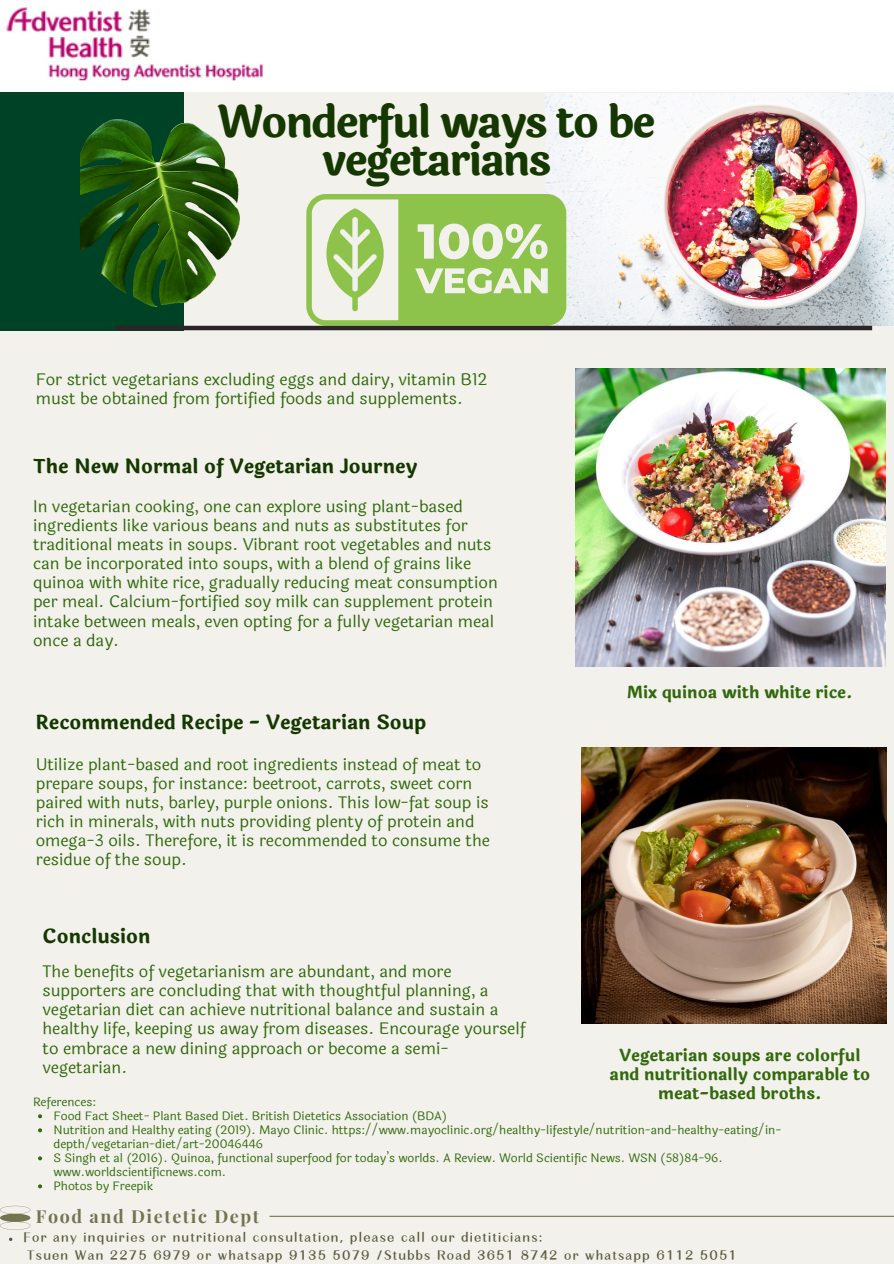
<style>
.page{position:relative;width:894px;height:1264px;background:#fff}
.page>*{position:absolute;margin:0;border:0;box-sizing:border-box;transform-origin:0 0}
.t1{font:700 43.5px/38.2px "Laila";letter-spacing:-.045em;color:#153801;text-align:center}
.t2{font:700 19.5px "Laila";color:#153801}
.t3{font:700 17.85px "Playfair Display";letter-spacing:.09em;color:#747450}
.t4{font:16.5px/19.2px "Laila";color:#31690c}
.t5{font:700 16.5px/19.2px "Laila";color:#31690c;text-align:center}
.t6{font:13.8px "Canva Endeavor Black TC";letter-spacing:.09em;color:#5b5b42}
.t7{font:12px/14px "Laila";color:#31690c}
</style>
<div class="page">
<div style="left:0;top:0;width:893px;height:1263px;background:#f2f1eb"></div>
<div style="left:0;top:89px;width:183px;height:241px;background:#004225"></div>
<img style="left:80px;top:120px;width:159px;height:186px">
<img style="left:545px;top:94px;width:348px;height:232px">
<svg style="left:306px;top:194px;width:260px;height:132px"></svg>
<hr style="left:115px;top:326px;width:756px;height:4px;background:#2b2527">
<img style="left:575px;top:368px;width:310px;height:299px">
<img style="left:581px;top:747px;width:304px;height:276px">
<img style="left:0;top:0;width:893px;height:91px">
<svg style="left:38px;top:1114px;width:4px;height:4px"></svg>
<svg style="left:38px;top:1128px;width:4px;height:4px"></svg>
<svg style="left:38px;top:1156px;width:4px;height:4px"></svg>
<svg style="left:38px;top:1184px;width:4px;height:4px"></svg>
<hr style="left:269px;top:1215px;width:624px;height:1px;background:#747450">
<svg style="left:0;top:1205px;width:30px;height:24px"></svg>
<p class="t1" style="left:217px;top:104px;width:439px">Wonderful ways to be vegetarians</p>
<h4 class="t4" style="left:36px;top:369px;width:453px">For strict vegetarians excluding eggs and dairy, vitamin B12 must be obtained from fortified foods and supplements.</h4>
<p class="t2" style="left:33px;top:451px;width:386px">The New Normal of Vegetarian Journey</p>
<h4 class="t4" style="left:33px;top:497px;width:466px">In vegetarian cooking, one can explore using plant-based ingredients like various beans and nuts as substitutes for traditional meats in soups. Vibrant root vegetables and nuts can be incorporated into soups, with a blend of grains like quinoa with white rice, gradually reducing meat consumption per meal. Calcium-fortified soy milk can supplement protein intake between meals, even opting for a fully vegetarian meal once a day.</h4>
<h3 class="t2" style="left:36px;top:707px;width:392px">Recommended Recipe - Vegetarian Soup</h3>
<h2 class="t4" style="left:36px;top:754px;width:455px">Utilize plant-based and root ingredients instead of meat to prepare soups, for instance: beetroot, carrots, sweet corn paired with nuts, barley, purple onions. This low-fat soup is rich in minerals, with nuts providing plenty of protein and omega-3 oils. Therefore, it is recommended to consume the residue of the soup.</h2>
<h2 class="t5" style="left:627px;top:683px;width:227px">Mix quinoa with white rice.</h2>
<h4 class="t2" style="left:42px;top:921px;width:109px">Conclusion</h4>
<h2 class="t4" style="left:42px;top:962px;width:484px">The benefits of vegetarianism are abundant, and more supporters are concluding that with thoughtful planning, a vegetarian diet can achieve nutritional balance and sustain a healthy life, keeping us away from diseases. Encourage yourself to embrace a new dining approach or become a semi&shy;vegetarian.</h2>
<h4 class="t5" style="left:609px;top:1045px;width:262px">Vegetarian soups are colorful and nutritionally comparable to meat-based broths.</h4>
<h3 class="t7" style="left:33px;top:1095px;width:65px">References:</h3>
<p class="t7" style="left:53px;top:1109px;width:395px">Food Fact Sheet- Plant Based Diet. British Dietetics Association (BDA)</p>
<p class="t7" style="left:53px;top:1123px;width:729px">Nutrition and Healthy eating (2019). Mayo Clinic. https://www.mayoclinic.org/healthy-lifestyle/nutrition-and-healthy-eating/in&shy;depth/vegetarian-diet/art-20046446</p>
<p class="t7" style="left:53px;top:1151px;width:670px">S Singh et al (2016). Quinoa, functional superfood for today’s worlds. A Review. World Scientific News. WSN (58)84-96. www.worldscientificnews.com.</p>
<p class="t7" style="left:53px;top:1179px;width:101px">Photos by Freepik</p>
<p class="t3" style="left:36px;top:1204px;width:225px">Food and Dietetic Dept</p>
<p class="t6" style="left:23px;top:1229px;width:520px">For any inquiries or nutritional consultation, please call our dietiticians:</p>
<h2 class="t6" style="left:27px;top:1247px;width:711px">Tsuen Wan 2275 6979 or whatsapp 9135 5079 /Stubbs Road 3651 8742 or whatsapp 6112 5051</h2>
</div>
